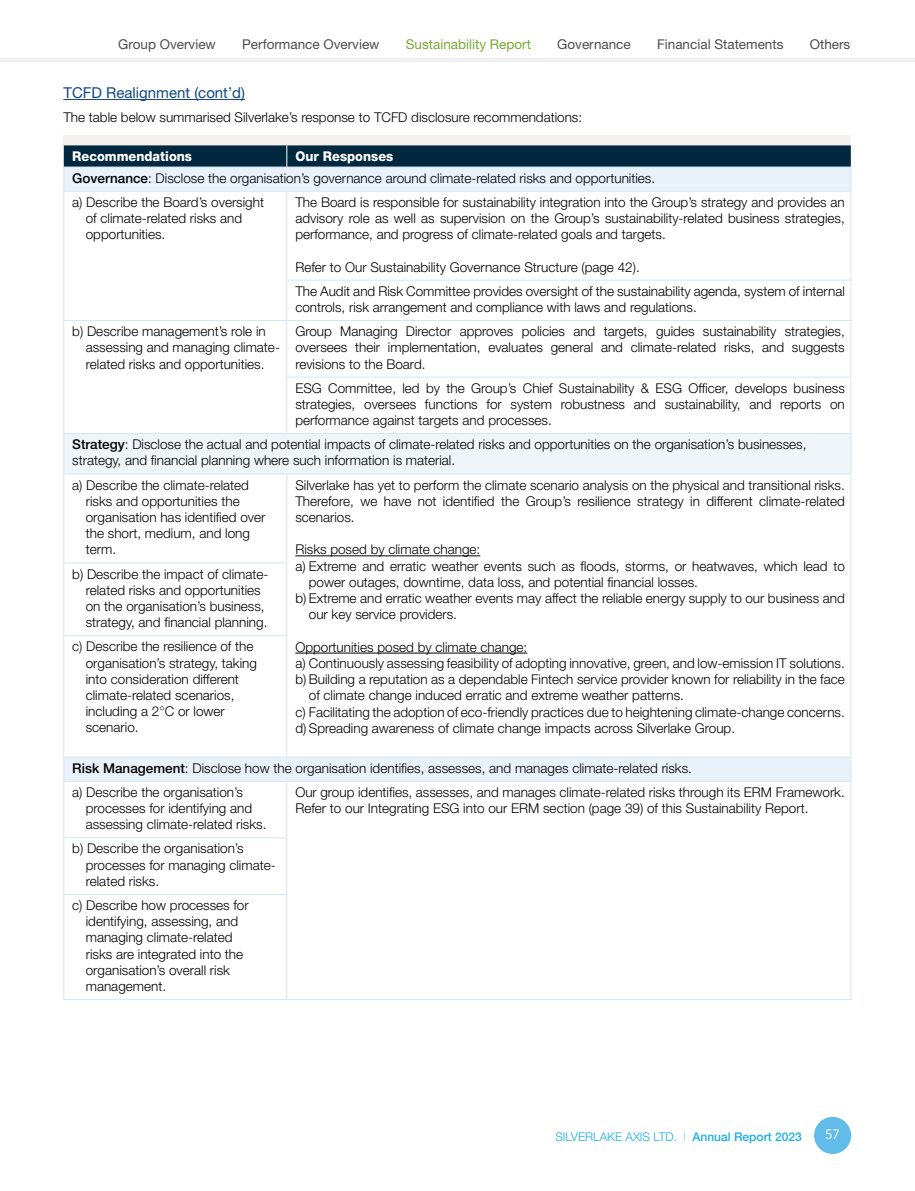
<style>
.page{position:relative;width:915px;height:1191px;background:#fff}
.page>*{position:absolute;margin:0;border:0;box-sizing:border-box;transform-origin:0 0}
.t1{font:15px "Helvetica Neue LT Std";color:#134883}
.t2{font:300 13.5px/16.2px "Helvetica Neue LT Std";color:#000}
.t3{font:13.5px "Helvetica Neue LT Std";color:#4d4d4f}
.t4{font:13.5px "Helvetica Neue LT Std";color:#77aa35}
.t5{font:800 13.5px "Helvetica Neue LT Std";color:#fff;scale:.95 1}
.t6{font:13.5px "Avenir LT Std";color:#fff}
.t7{font:300 12px "Helvetica Neue LT Std";color:#19afe6}
.s1{font-weight:800;color:#fff}
.s2{font-weight:500}
.s3{font-weight:100;font-stretch:condensed}
.s4{font-weight:100}
</style>
<div class="page">
<div style="left:813px;top:1116px;width:37px;height:38px;background:#61bcea;border-radius:50%"></div>
<hr style="left:0;top:58px;width:914px;height:4px;background:#f1f1f2">
<hr style="left:63px;top:99px;width:182px;height:1px;background:#134883">
<div style="left:64px;top:135px;width:786px;height:10px;background:#f2f1ed"></div>
<svg style="left:64px;top:192px;width:786px;height:589px"></svg>
<div style="left:64px;top:434px;width:786px;height:40px;background:#eff5f8"></div>
<hr style="left:63px;top:191px;width:224px;height:1px;background:#d5e7f0">
<hr style="left:63px;top:192px;width:1px;height:88px;background:#d5e7f0">
<hr style="left:287px;top:191px;width:563px;height:1px;background:#d5e7f0">
<hr style="left:286px;top:192px;width:1px;height:88px;background:#d5e7f0">
<hr style="left:850px;top:192px;width:1px;height:88px;background:#d5e7f0">
<hr style="left:63px;top:280px;width:1px;height:40px;background:#d5e7f0">
<hr style="left:286px;top:280px;width:564px;height:1px;background:#d5e7f0">
<hr style="left:286px;top:280px;width:1px;height:40px;background:#d5e7f0">
<hr style="left:850px;top:280px;width:1px;height:40px;background:#d5e7f0">
<hr style="left:63px;top:320px;width:224px;height:1px;background:#d5e7f0">
<hr style="left:63px;top:321px;width:1px;height:56px;background:#d5e7f0">
<hr style="left:287px;top:320px;width:563px;height:1px;background:#d5e7f0">
<hr style="left:286px;top:321px;width:1px;height:56px;background:#d5e7f0">
<hr style="left:850px;top:321px;width:1px;height:56px;background:#d5e7f0">
<hr style="left:63px;top:377px;width:1px;height:56px;background:#d5e7f0">
<hr style="left:286px;top:377px;width:564px;height:1px;background:#d5e7f0">
<hr style="left:286px;top:377px;width:1px;height:56px;background:#d5e7f0">
<hr style="left:850px;top:377px;width:1px;height:56px;background:#d5e7f0">
<hr style="left:63px;top:433px;width:224px;height:1px;background:#d5e7f0">
<hr style="left:63px;top:434px;width:1px;height:39px;background:#d5e7f0">
<hr style="left:287px;top:433px;width:563px;height:1px;background:#d5e7f0">
<hr style="left:850px;top:434px;width:1px;height:39px;background:#d5e7f0">
<hr style="left:63px;top:473px;width:224px;height:1px;background:#d5e7f0">
<hr style="left:63px;top:474px;width:1px;height:88px;background:#d5e7f0">
<hr style="left:287px;top:473px;width:563px;height:1px;background:#d5e7f0">
<hr style="left:286px;top:474px;width:1px;height:88px;background:#d5e7f0">
<hr style="left:850px;top:474px;width:1px;height:89px;background:#d5e7f0">
<hr style="left:63px;top:562px;width:224px;height:1px;background:#d5e7f0">
<hr style="left:63px;top:563px;width:1px;height:72px;background:#d5e7f0">
<hr style="left:286px;top:563px;width:1px;height:72px;background:#d5e7f0">
<hr style="left:850px;top:563px;width:1px;height:73px;background:#d5e7f0">
<hr style="left:63px;top:635px;width:224px;height:1px;background:#d5e7f0">
<hr style="left:63px;top:636px;width:1px;height:120px;background:#d5e7f0">
<hr style="left:286px;top:636px;width:1px;height:120px;background:#d5e7f0">
<hr style="left:850px;top:636px;width:1px;height:120px;background:#d5e7f0">
<hr style="left:63px;top:756px;width:224px;height:1px;background:#d5e7f0">
<svg style="left:63px;top:757px;width:1px;height:24px"></svg>
<hr style="left:287px;top:756px;width:563px;height:1px;background:#d5e7f0">
<svg style="left:850px;top:757px;width:1px;height:24px"></svg>
<hr style="left:63px;top:781px;width:224px;height:1px;background:#d5e7f0">
<hr style="left:63px;top:781px;width:1px;height:56px;background:#d5e7f0">
<hr style="left:287px;top:781px;width:563px;height:1px;background:#d5e7f0">
<hr style="left:286px;top:781px;width:1px;height:56px;background:#d5e7f0">
<hr style="left:850px;top:781px;width:1px;height:57px;background:#d5e7f0">
<hr style="left:63px;top:837px;width:224px;height:1px;background:#d5e7f0">
<hr style="left:63px;top:838px;width:1px;height:56px;background:#d5e7f0">
<hr style="left:286px;top:838px;width:1px;height:56px;background:#d5e7f0">
<hr style="left:850px;top:838px;width:1px;height:56px;background:#d5e7f0">
<hr style="left:63px;top:894px;width:224px;height:1px;background:#d5e7f0">
<hr style="left:63px;top:894px;width:1px;height:105px;background:#d5e7f0">
<hr style="left:286px;top:894px;width:1px;height:105px;background:#d5e7f0">
<hr style="left:850px;top:894px;width:1px;height:105px;background:#d5e7f0">
<hr style="left:63px;top:999px;width:224px;height:1px;background:#d5e7f0">
<hr style="left:287px;top:999px;width:563px;height:1px;background:#d5e7f0">
<svg style="left:63px;top:145px;width:788px;height:46px;background:#7e94a3"></svg>
<hr style="left:295px;top:555px;width:185px;height:1px;background:#000">
<hr style="left:295px;top:652px;width:232px;height:1px;background:#000">
<p class="t3" style="left:118px;top:36px;width:99px">Group Overview</p>
<p class="t3" style="left:242px;top:36px;width:139px">Performance Overview</p>
<p class="t4" style="left:405px;top:36px;width:127px">Sustainability Report</p>
<p class="t3" style="left:557px;top:36px;width:75px">Governance</p>
<p class="t3" style="left:657px;top:36px;width:128px">Financial Statements</p>
<p class="t3" style="left:809px;top:36px;width:42px">Others</p>
<p class="t1" style="left:63px;top:84px;width:183px">TCFD Realignment (cont’d)</p>
<p class="t2" style="left:63px;top:108px;width:520px">The table below summarised Silverlake’s response to TCFD disclosure recommendations:</p>
<p class="t5" style="left:72px;top:148px;width:128px">Recommendations</p>
<p class="t2" style="left:72px;top:145px;width:584px;line-height:21.6px;text-indent:223px"><span class="s1">Our Responses<br></span><span class="s2">Governance</span>: Disclose the organisation’s governance around climate-related risks and opportunities.</p>
<p class="t2" style="left:86px;top:194px;width:180px;text-indent:-14px">a) Describe the Board’s oversight of climate-related risks and opportunities.</p>
<p class="t2" style="left:295px;top:194px;width:551px;text-align:justify">The Board is responsible for sustainability integration into the Group’s strategy and provides an advisory role as well as supervision on the Group’s sustainability-related business strategies, performance, and progress of climate-related goals and targets.</p>
<p class="t2" style="left:295px;top:254px;width:551px;line-height:24.2px">Refer to Our Sustainability Governance Structure (page 42).<br>The Audit and Risk Committee provides oversight of the sustainability agenda, system of internal</p>
<p class="t2" style="left:295px;top:299px;width:403px">controls, risk arrangement and compliance with laws and regulations.</p>
<p class="t2" style="left:86px;top:323px;width:196px;text-indent:-14px">b) Describe management’s role in assessing and managing climate&shy;related risks and opportunities.</p>
<p class="t2" style="left:295px;top:323px;width:550px;text-align:justify">Group Managing Director approves policies and targets, guides sustainability strategies, oversees their implementation, evaluates general and climate-related risks, and suggests revisions to the Board.</p>
<p class="t2" style="left:295px;top:379px;width:551px;text-align:justify">ESG Committee, led by the Group’s Chief Sustainability &amp; ESG Officer, develops business strategies, oversees functions for system robustness and sustainability, and reports on performance against targets and processes.</p>
<p class="t2" style="left:72px;top:436px;width:735px"><span class="s2">Strategy</span>: Disclose the actual and potential impacts of climate-related risks and opportunities on the organisation’s businesses, strategy, and financial planning where such information is material.</p>
<p class="t2" style="left:86px;top:476px;width:181px;text-indent:-14px">a) Describe the climate-related risks and opportunities the organisation has identified over the short, medium, and long term.</p>
<p class="t2" style="left:295px;top:476px;width:550px;text-align:justify">Silverlake has yet to perform the climate scenario analysis on the physical and transitional risks.<br>Therefore, we have not identified the Group’s resilience strategy in different climate-related scenarios.</p>
<p class="t2" style="left:295px;top:541px;width:186px">Risks posed by climate change:</p>
<p class="t2" style="left:295px;top:557px;width:551px">a) Extreme and erratic weather events such as floods, storms, or heatwaves, which lead to</p>
<p class="t2" style="left:309px;top:574px;width:390px">power outages, downtime, data loss, and potential financial losses.</p>
<p class="t2" style="left:295px;top:590px;width:550px">b) Extreme and erratic weather events may affect the reliable energy supply to our business and</p>
<p class="t2" style="left:309px;top:606px;width:150px">our key service providers.</p>
<p class="t2" style="left:295px;top:638px;width:233px">Opportunities posed by climate change:</p>
<p class="t2" style="left:295px;top:655px;width:550px">a) Continuously assessing feasibility of adopting innovative, green, and low-emission IT solutions.</p>
<p class="t2" style="left:295px;top:671px;width:551px">b) Building a reputation as a dependable Fintech service provider known for reliability in the face</p>
<p class="t2" style="left:309px;top:687px;width:376px">of climate change induced erratic and extreme weather patterns.</p>
<p class="t2" style="left:295px;top:703px;width:551px">c) Facilitating the adoption of eco-friendly practices due to heightening climate-change concerns.</p>
<p class="t2" style="left:295px;top:719px;width:441px">d) Spreading awareness of climate change impacts across Silverlake Group.</p>
<p class="t2" style="left:86px;top:565px;width:184px;text-indent:-14px">b) Describe the impact of climate&shy;related risks and opportunities on the organisation’s business, strategy, and financial planning.</p>
<p class="t2" style="left:86px;top:638px;width:173px;text-indent:-14px">c) Describe the resilience of the organisation’s strategy, taking into consideration different climate-related scenarios, including a 2<span class="s3">°</span>C or lower scenario.</p>
<p class="t2" style="left:72px;top:755px;width:621px;line-height:24.2px"><span class="s2">Risk Management</span>: Disclose how the organisation identifies, assesses, and manages climate-related risks. a) Describe the organisation’s</p>
<p class="t2" style="left:86px;top:800px;width:182px">processes for identifying and assessing climate-related risks.</p>
<p class="t2" style="left:295px;top:783px;width:550px">Our group identifies, assesses, and manages climate-related risks through its ERM Framework.<br>Refer to our Integrating ESG into our ERM section (page 39) of this Sustainability Report.</p>
<p class="t2" style="left:86px;top:840px;width:191px;text-indent:-14px">b) Describe the organisation’s processes for managing climate&shy;related risks.</p>
<p class="t2" style="left:86px;top:897px;width:164px;text-indent:-14px">c) Describe how processes for identifying, assessing, and managing climate-related risks are integrated into the organisation’s overall risk management.</p>
<p class="t7" style="left:555px;top:1129px;width:248px">SILVERLAKE AXIS LTD. <span class="s4">l</span> <span class="s2">Annual Report 2023</span></p>
<p class="t6" style="left:824px;top:1127px;width:17px">57</p>
</div>
